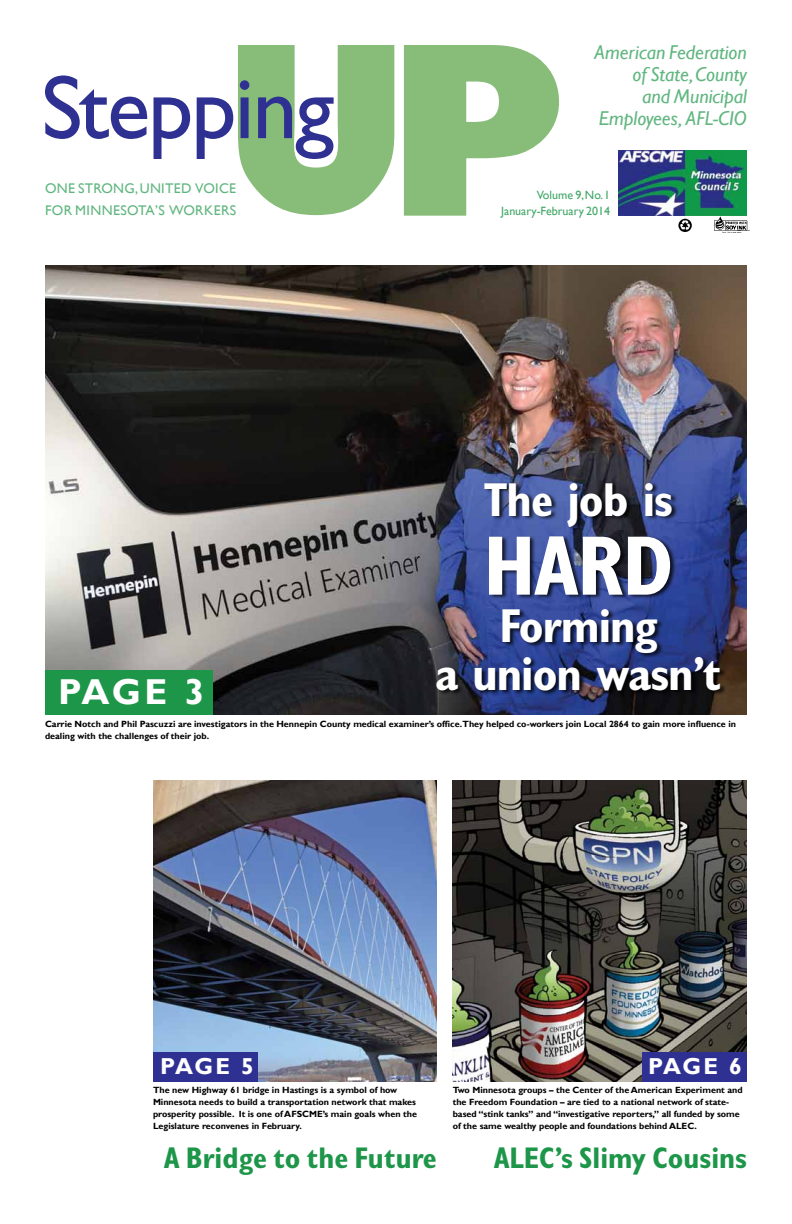
<style>
.page{position:relative;width:792px;height:1224px;background:#fff}
.page>*{position:absolute;margin:0;border:0;box-sizing:border-box;transform-origin:0 0}
.t1{font:700 condensed 84.9px "Gill Sans Std";color:#fff}
.t2{font:700 condensed 47.8px/47.8px "Gill Sans Std";letter-spacing:-.02em;color:#fff;text-align:center}
.t3{font:700 36px "Gill Sans";color:#fff}
.t4{font:700 condensed 30px "Gill Sans Std";color:#1d9649}
.t5{font:700 23px "Gill Sans";letter-spacing:.06em;color:#fff}
.t6{font:italic 20px/22px "Gill Sans";color:#61b680;text-align:right}
.t7{font:14px/22px "Gill Sans";letter-spacing:.02em;color:#61b680}
.t8{font:12px/16px "Gill Sans";color:#3fa665;text-align:right}
.t9{font:700 9px/12px "Gill Sans";color:#000}
</style>
<div class="page">
<img style="left:619px;top:151px;width:128px;height:65px">
<svg style="left:404px;top:45px;width:155px;height:171px"></svg>
<svg style="left:45px;top:75px;width:102px;height:64px"></svg>
<svg style="left:154px;top:97px;width:36px;height:62px"></svg>
<svg style="left:197px;top:45px;width:197px;height:170px"></svg>
<img style="left:714px;top:216px;width:36px;height:16px">
<img style="left:678px;top:218px;width:14px;height:14px">
<img style="left:153px;top:781px;width:284px;height:300px">
<img style="left:452px;top:781px;width:295px;height:300px">
<div style="left:642px;top:1052px;width:105px;height:29px;background:#2e3192"></div>
<div style="left:154px;top:1052px;width:104px;height:29px;background:#2e3192"></div>
<img style="left:45px;top:265px;width:702px;height:450px">
<div style="left:436px;top:481px;width:290px;height:215px;background:#000;opacity:.75"></div>
<div style="left:45px;top:670px;width:167px;height:45px;background:#1d9649"></div>
<h3 class="t7" style="left:45px;top:178px;width:193px">ONE STRONG, UNITED VOICE<br>FO R MINNESOTA’S WO RKERS</h3>
<h3 class="t6" style="left:595px;top:41px;width:154px">American Federation of State, County<br>and Municipal<br>Employees, AFL-CIO</h3>
<h3 class="t8" style="left:501px;top:187px;width:110px">VOLUME 9,NO. 1<br>JANUARY-FEBRUARY 2014</h3>
<h2 class="t2" style="left:484px;top:476px;width:191px">The job is</h2>
<h1 class="t1" style="left:483px;top:515px;width:192px">HARD</h1>
<h2 class="t2" style="left:435px;top:602px;width:288px">Forming<br>a union wasn’t</h2>
<p class="t9" style="left:45px;top:718px;width:693px">Carrie Notch and Phil Pascuzzi are investigators in the Hennepin County medical examiner’s office.They helped co-workers join Local 2864 to gain more influence in dealing with the challenges of their job.</p>
<h3 class="t3" style="left:58px;top:671px;width:148px">PAGE 3</h3>
<h3 class="t5" style="left:160px;top:1053px;width:95px">PAGE 5</h3>
<h3 class="t5" style="left:648px;top:1053px;width:95px">PAGE 6</h3>
<p class="t9" style="left:153px;top:1085px;width:266px">The new Highway 61 bridge in Hastings is a symbol of how Minnesota needs to build a transportation network that makes prosperity possible. It is one of AFSCME’s main goals when the Legislature reconvenes in February.</p>
<p class="t9" style="left:453px;top:1085px;width:291px">Two Minnesota groups – the Center of the American Experiment and the Freedom Foundation – are tied to a national network of state&shy;based “stink tanks” and “investigative reporters,” all funded by some of the same wealthy people and foundations behind ALEC.</p>
<h3 class="t4" style="left:164px;top:1140px;width:275px">A Bridge to the Future</h3>
<h3 class="t4" style="left:494px;top:1140px;width:255px">ALEC’s Slimy Cousins</h3>
</div>
